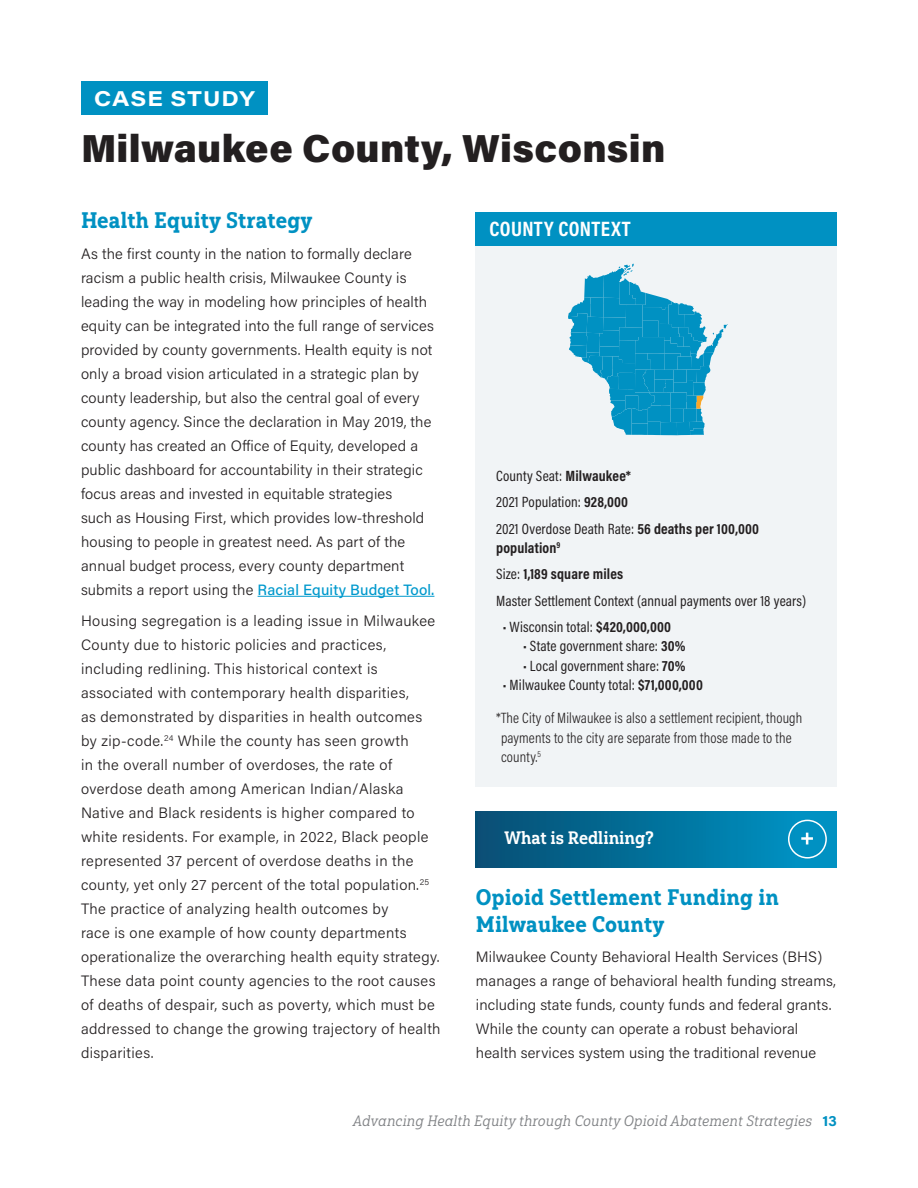
<style>
.page{position:relative;width:918px;height:1188px;background:#fff}
.page>*{position:absolute;margin:0;border:0;box-sizing:border-box;transform-origin:0 0}
.t1{font:900 39px "Acumin Pro";letter-spacing:.01em;color:#231f20}
.t2{font:22.5px/27px "Yorkten Slab Con Ex B";letter-spacing:.01em;color:#0091c2}
.t3{font:700 21px "Acumin Pro Cond";letter-spacing:.02em;color:#fff}
.t4{font:700 21px "Acumin Pro Wide";letter-spacing:.05em;color:#fff}
.t5{font:18px "Yorkten Slab Con Bol";color:#fff}
.body_1{font:300 15px/24px "Acumin Pro";letter-spacing:.015em;color:#231f20}
.body_1-2{font:15px "Acumin Pro Cond";letter-spacing:.01em;color:#231f20}
.body_1-3{font:300 15px/19.5px "Acumin Pro Cond";letter-spacing:.01em;color:#231f20}
.body_1-4{font:700 15px/19.5px "Acumin Pro Cond";letter-spacing:.01em;color:#231f20}
.t6{font:15px "Yorkten Slab Con Reg It";letter-spacing:.02em;color:#808285}
.s1{font-weight:500;color:#0099cd}
.s2{font-weight:700}
.s3{font-weight:400}
.s4{font-family:"Acumin Pro";font-weight:700;color:#0091c2}
</style>
<div class="page">
<div style="left:81px;top:81px;width:187px;height:33px;background:#0091c2"></div>
<hr style="left:258px;top:596px;width:176px;height:1px;background:#0099cd">
<div style="left:476px;top:212px;width:361px;height:574px;background:#f1f4f6"></div>
<div style="left:476px;top:212px;width:361px;height:34px;background:#0091c2"></div>
<svg style="left:568px;top:264px;width:160px;height:171px"></svg>
<div style="left:476px;top:811px;width:361px;height:56px;background:linear-gradient(to right,#054d72,#0198c9)"></div>
<div style="left:788px;top:820px;width:39px;height:39px;border:2px solid #fff;border-radius:50%"></div>
<svg style="left:801px;top:833px;width:12px;height:11px"></svg>
<h3 class="t4" style="left:94px;top:83px;width:162px">CASE STUDY</h3>
<h1 class="t1" style="left:81px;top:121px;width:586px">Milwaukee County, Wisconsin</h1>
<h2 class="t2" style="left:81px;top:206px;width:233px">Health Equity Strategy</h2>
<p class="body_1" style="left:81px;top:241px;width:355px">As the first county in the nation to formally declare racism a public health crisis, Milwaukee County is leading the way in modeling how principles of health equity can be integrated into the full range of services provided by county governments. Health equity is not only a broad vision articulated in a strategic plan by county leadership, but also the central goal of every county agency. Since the declaration in May 2019, the county has created an Office of Equity, developed a public dashboard for accountability in their strategic focus areas and invested in equitable strategies<br>such as Housing First, which provides low-threshold housing to people in greatest need. As part of the annual budget process, every county department submits a report using the <span class="s1">Racial Equity Budget Tool.</span></p>
<p class="body_1" style="left:81px;top:608px;width:361px">Housing segregation is a leading issue in Milwaukee County due to historic policies and practices, including redlining. This historical context is associated with contemporary health disparities,<br>as demonstrated by disparities in health outcomes by zip-code.<sup>24</sup> While the county has seen growth<br>in the overall number of overdoses, the rate of overdose death among American Indian/Alaska Native and Black residents is higher compared to white residents. For example, in 2022, Black people represented 37 percent of overdose deaths in the county, yet only 27 percent of the total population.<sup>25<br></sup>The practice of analyzing health outcomes by<br>race is one example of how county departments operationalize the overarching health equity strategy.<br>These data point county agencies to the root causes of deaths of despair, such as poverty, which must be addressed to change the growing trajectory of health disparities.</p>
<h3 class="t3" style="left:489px;top:215px;width:143px">COUNTY CONTEXT</h3>
<p class="body_1-2" style="left:496px;top:466px;width:136px">County Seat: <span class="s2">Milwaukee*</span></p>
<p class="body_1-2" style="left:496px;top:492px;width:134px">2021 Population: <span class="s2">928,000</span></p>
<p class="body_1-4" style="left:496px;top:518px;width:265px"><span class="s3">2021 Overdose Death Rate:</span> 56 deaths per 100,000 population<sup>9</sup></p>
<p class="body_1-4" style="left:496px;top:564px;width:129px"><span class="s3">Size:</span> 1,189 square miles</p>
<p class="body_1-2" style="left:496px;top:591px;width:312px">Master Settlement Context (annual payments over 18 years)</p>
<p class="body_1-2" style="left:503px;top:617px;width:170px">• Wisconsin total: <span class="s2">$420,000,000</span></p>
<p class="body_1-2" style="left:523px;top:636px;width:164px">• State government share: <span class="s2">30%</span></p>
<p class="body_1-2" style="left:523px;top:656px;width:164px">• Local government share: <span class="s2">70%</span></p>
<p class="body_1-2" style="left:503px;top:675px;width:202px">• Milwaukee County total: <span class="s2">$71,000,000</span></p>
<p class="body_1-3" style="left:501px;top:708px;width:303px;text-indent:-5px">*The City of Milwaukee is also a settlement recipient, though payments to the city are separate from those made to the county.<sup>5</sup></p>
<p class="t5" style="left:504px;top:827px;width:151px">What is Redlining?</p>
<h2 class="t2" style="left:476px;top:883px;width:305px">Opioid Settlement Funding in<br>Milwaukee County</h2>
<p class="body_1" style="left:476px;top:944px;width:362px">Milwaukee County Behavioral Health Services (BHS) manages a range of behavioral health funding streams, including state funds, county funds and federal grants.<br>While the county can operate a robust behavioral health services system using the traditional revenue</p>
<p class="t6" style="left:353px;top:1112px;width:486px">Advancing Health Equity through County Opioid Abatement Strategies <span class="s4">13</span></p>
</div>
